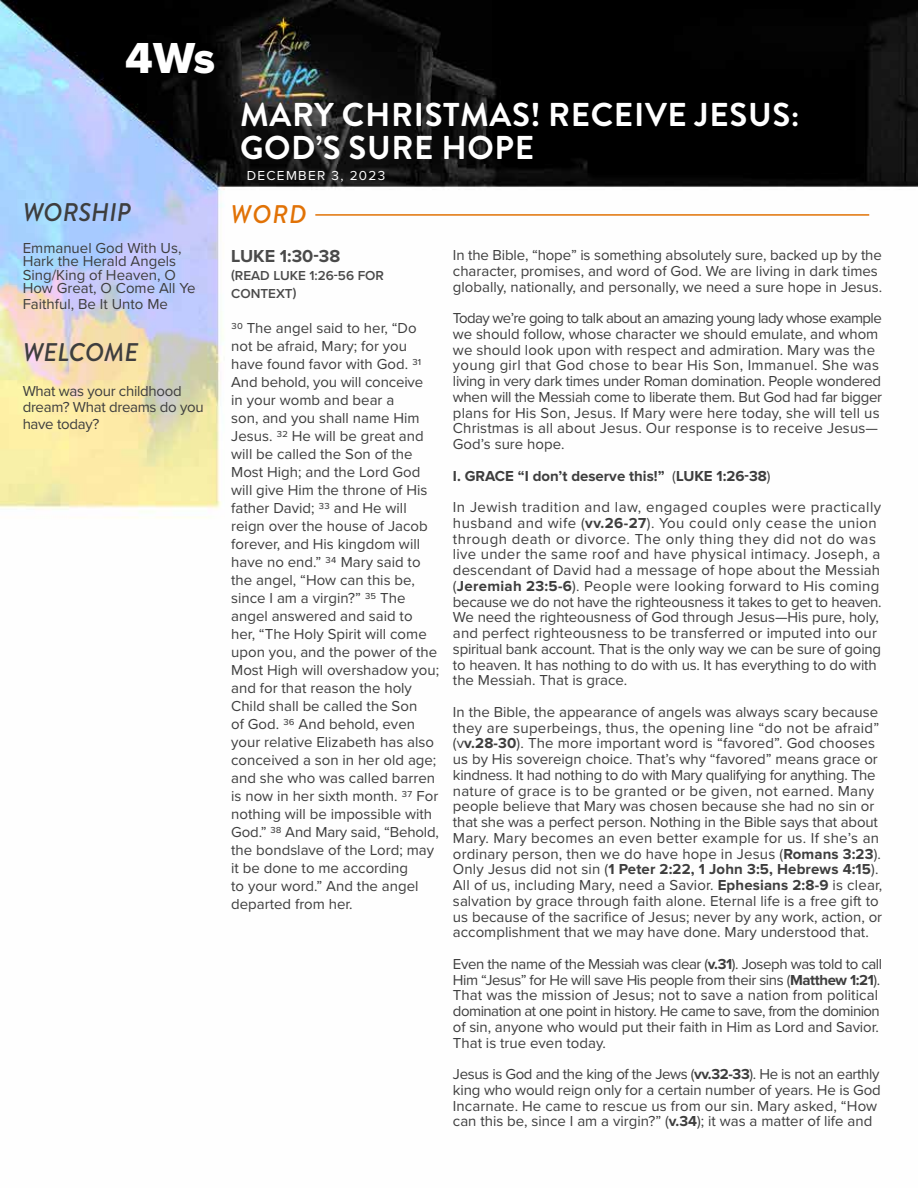
<style>
.page{position:relative;width:918px;height:1188px;background:#fff}
.page>*{position:absolute;margin:0;border:0;box-sizing:border-box;transform-origin:0 0}
.t1{font:45px "Proxima Nova Extrabld";color:#fff}
.t2{font:700 33px/33px "Brandon Grotesque";letter-spacing:.02em;color:#fff}
.t3{font:italic 500 25.5px "Brandon Grotesque";color:#3e3e3e}
.t4{font:italic 500 25.5px "Brandon Grotesque";color:#e17206}
.t5{font:700 18px "Proxima Nova";color:#4a4a4a}
.t6{font:15px/15.8px "Proxima Nova";color:#3e3e3e}
.t7{font:15px/15.8px "Proxima Nova";letter-spacing:-.025em;color:#3e3e3e}
.t8{font:15px/31.5px "Proxima Nova";letter-spacing:.03em;color:#3e3e3e}
.t9{font:15px/16.5px "Proxima Nova";letter-spacing:-.02em;color:#3e3e3e}
.t10{font:600 13.5px/18px "Proxima Nova";color:#4a4a4a}
.t11{font:13.5px "Proxima Nova";letter-spacing:.1em;color:#fff}
.s1{font-weight:700}
</style>
<div class="page">
<img style="left:0;top:0;width:918px;height:518px">
<hr style="left:315px;top:214px;width:554px;height:2px;background:#e17206">
<h1 class="t1" style="left:125px;top:32px;width:92px">4Ws</h1>
<h3 class="t3" style="left:23px;top:195px;width:110px">WORSHIP</h3>
<p class="t6" style="left:23px;top:240px;width:174px;line-height:13.5px">Emmanuel God With Us,<br>Hark the Herald Angels<br>Sing/King of Heaven, O<br>How Great, O Come All Ye</p>
<p class="t6" style="left:23px;top:295px;width:147px">Faithful, Be It Unto Me</p>
<h3 class="t3" style="left:23px;top:335px;width:117px">WELCOME</h3>
<p class="t9" style="left:23px;top:382px;width:182px">What was your childhood dream? What dreams do you have today?</p>
<h2 class="t2" style="left:240px;top:99px;width:561px">MARY CHRISTMAS! RECEIVE JESUS:<br>GOD’S SURE HOPE</h2>
<p class="t11" style="left:247px;top:165px;width:140px">DECEMBER 3, 2023</p>
<h3 class="t4" style="left:230px;top:196px;width:78px">WORD</h3>
<p class="t5" style="left:231px;top:248px;width:111px">LUKE 1:30-38</p>
<p class="t10" style="left:231px;top:267px;width:154px">(READ LUKE 1:26-56 FOR<br>CONTEXT)</p>
<p class="t6" style="left:231px;top:318px;width:210px;line-height:18px">30 The angel said to her, “Do not be afraid, Mary; for you have found favor with God. 31<br>And behold, you will conceive<br>in your womb and bear a<br>son, and you shall name Him<br>Jesus. 32 He will be great and will be called the Son of the<br>Most High; and the Lord God will give Him the throne of His father David; 33 and He will reign over the house of Jacob forever, and His kingdom will have no end.” 34 Mary said to the angel, “How can this be, since I am a virgin?” 35 The angel answered and said to her, “The Holy Spirit will come upon you, and the power of the<br>Most High will overshadow you; and for that reason the holy<br>Child shall be called the Son<br>of God. 36 And behold, even your relative Elizabeth has also conceived a son in her old age; and she who was called barren is now in her sixth month. 37 For nothing will be impossible with<br>God.” 38 And Mary said, “Behold, the bondslave of the Lord; may it be done to me according<br>to your word.” And the angel departed from her.</p>
<p class="t6" style="left:453px;top:247px;width:431px">In the Bible, “hope” is something absolutely sure, backed up by the character, promises, and word of God. We are living in dark times globally, nationally, and personally, we need a sure hope in Jesus.</p>
<p class="t6" style="left:453px;top:310px;width:431px">Today we’re going to talk about an amazing young lady whose example we should follow, whose character we should emulate, and whom we should look upon with respect and admiration. Mary was the young girl that God chose to bear His Son, Immanuel. She was living in very dark times under Roman domination. People wondered when will the Messiah come to liberate them. But God had far bigger plans for His Son, Jesus. If Mary were here today, she will tell us Christmas is all about Jesus. Our response is to receive Jesus— God’s sure hope.</p>
<p class="t8" style="left:453px;top:459px;width:430px"><span class="s1">I. GRACE “I don’t deserve this!”</span> (<span class="s1">LUKE 1:26-38</span>)<br>In Jewish tradition and law, engaged couples were practically</p>
<p class="t6" style="left:453px;top:514px;width:430px">husband and wife (<span class="s1">vv.26-27</span>). You could only cease the union through death or divorce. The only thing they did not do was live under the same roof and have physical intimacy. Joseph, a descendant of David had a message of hope about the Messiah (<span class="s1">Jeremiah 23:5-6</span>). People were looking forward to His coming because we do not have the righteousness it takes to get to heaven.<br>We need the righteousness of God through Jesus—His pure, holy, and perfect righteousness to be transferred or imputed into our spiritual bank account. That is the only way we can be sure of going to heaven. It has nothing to do with us. It has everything to do with the Messiah. That is grace.</p>
<p class="t6" style="left:453px;top:703px;width:431px">In the Bible, the appearance of angels was always scary because they are superbeings, thus, the opening line “do not be afraid” (v<span class="s1">v.28-30</span>). The more important word is “favored”. God chooses us by His sovereign choice. That’s why “favored” means grace or kindness. It had nothing to do with Mary qualifying for anything. The nature of grace is to be granted or be given, not earned. Many people believe that Mary was chosen because she had no sin or that she was a perfect person. Nothing in the Bible says that about Mary. Mary becomes an even better example for us. If she’s an ordinary person, then we do have hope in Jesus (<span class="s1">Romans 3:23</span>).<br>Only Jesus did not sin (<span class="s1">1 Peter 2:22, 1 John 3:5, Hebrews 4:15</span>).<br>All of us, including Mary, need a Savior. <span class="s1">Ephesians 2:8-9</span> is clear, salvation by grace through faith alone. Eternal life is a free gift to us because of the sacrifice of Jesus; never by any work, action, or accomplishment that we may have done. Mary understood that.</p>
<p class="t7" style="left:453px;top:955px;width:431px">Even the name of the Messiah was clear (<span class="s1">v.31</span>). Joseph was told to call Him “Jesus” for He will save His people from their sins (<span class="s1">Matthew 1:21</span>).<br>That was the mission of Jesus; not to save a nation from political domination at one point in history. He came to save, from the dominion of sin, anyone who would put their faith in Him as Lord and Savior.<br>That is true even today.</p>
<p class="t6" style="left:453px;top:1066px;width:429px">Jesus is God and the king of the Jews (<span class="s1">vv.32-33</span>). He is not an earthly king who would reign only for a certain number of years. He is God Incarnate. He came to rescue us from our sin. Mary asked, “How can this be, since I am a virgin?” (<span class="s1">v.34</span>); it was a matter of life and</p>
</div>
